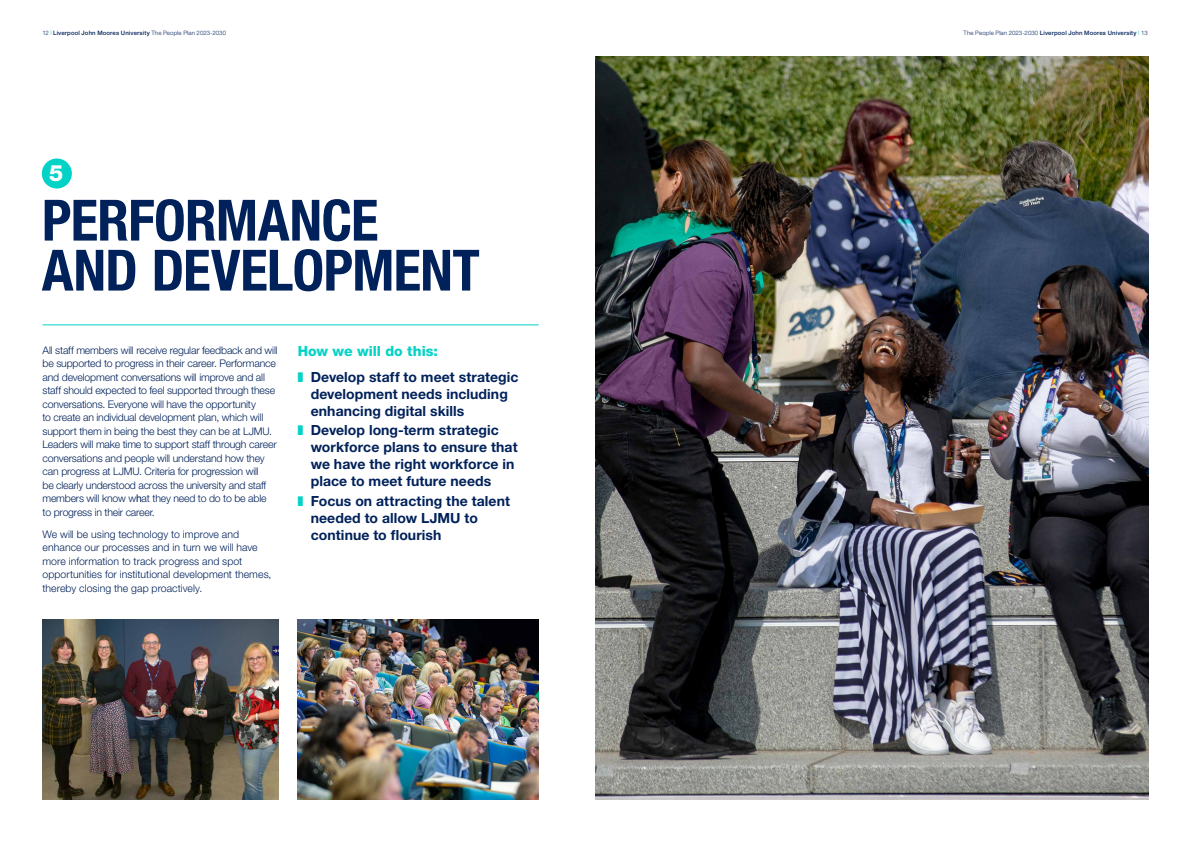
<style>
.page{position:relative;width:1191px;height:842px;background:#fff}
.page>*{position:absolute;margin:0;border:0;box-sizing:border-box;transform-origin:0 0}
.t1{font:700 condensed 57px/50px "Helvetica Neue LT Std";letter-spacing:-.015em;color:#00215a}
.t2{font:800 22.4px "Helvetica Neue LT Std";color:#fff}
.t3{font:700 14px "Helvetica Neue LT Std";letter-spacing:.005em;color:#00215a}
.t4{font:800 14px "Helvetica Neue LT Std";color:#03d3c6}
.t5{font:300 10.5px/13.5px "Helvetica Neue LT Std";letter-spacing:-.015em;color:#00215a}
.t6{font:300 10.5px/13.5px "Helvetica Neue LT Std";letter-spacing:.005em;color:#00215a}
.t7{font:500 6px "Helvetica Neue LT Std";letter-spacing:.025em;color:#00215a}
.s1{font-weight:300}
.s2{font-weight:400;font-stretch:condensed;color:#03d3c6}
.s3{font-family:"Arial";font-weight:400}
.s4{color:#03d3c6}
</style>
<div class="page">
<hr style="left:43px;top:325px;width:496px;height:1px;background:#03d3c6">
<div style="left:42px;top:158px;width:30px;height:31px;background:#03d3c6;border-radius:50%"></div>
<img style="left:298px;top:619px;width:240px;height:180px">
<img style="left:43px;top:619px;width:236px;height:180px">
<img style="left:595px;top:57px;width:553px;height:742px">
<p class="t7" style="left:43px;top:30px;width:185px"><span class="s1">12</span> <span class="s2">|</span> Liverpool John Moores University <span class="s1">The People Plan 2023-2030</span></p>
<p class="t7" style="left:963px;top:30px;width:186px"><span class="s1">The People Plan 2023-2030</span> Liverpool John Moores University <span class="s2">|</span> <span class="s1">13</span></p>
<p class="t2" style="left:49px;top:159px;width:16px">5</p>
<p class="t1" style="left:42px;top:195px;width:439px">PERFORMANCE<br>AND DEVELOPMENT</p>
<p class="t5" style="left:43px;top:343px;width:237px">All staff members will receive regular feedback and will be supported to progress in their career. Performance and development conversations will improve and all staff should expected to feel supported through these conversations. Everyone will have the opportunity<br>to create an individual development plan, which will support them in being the best they can be at LJMU.<br>Leaders will make time to support staff through career conversations and people will understand how they can progress at LJMU. Criteria for progression will<br>be clearly understood across the university and staff members will know w<span class="s3">h</span>at they need to do to be able to progress in their career.</p>
<p class="t4" style="left:298px;top:343px;width:142px">How we will do this:</p>
<p class="t3" style="left:298px;top:368px;width:222px"><span class="s4">■</span> Develop staff to meet strategic</p>
<p class="t3" style="left:311px;top:385px;width:199px">development needs including</p>
<p class="t3" style="left:311px;top:402px;width:155px">enhancing digital skills</p>
<p class="t3" style="left:298px;top:422px;width:202px"><span class="s4">■</span> Develop long-term strategic</p>
<p class="t3" style="left:311px;top:439px;width:208px">workforce plans to ensure that</p>
<p class="t3" style="left:311px;top:456px;width:205px">we have the right workforce in</p>
<p class="t3" style="left:311px;top:473px;width:182px">place to meet future needs</p>
<p class="t3" style="left:298px;top:493px;width:214px"><span class="s4">■</span> Focus on attracting the talent</p>
<p class="t3" style="left:311px;top:510px;width:169px">needed to allow LJMU to</p>
<p class="t6" style="left:43px;top:527px;width:198px">We will be using technology to improve and</p>
<p class="t3" style="left:311px;top:527px;width:132px">continue to fourish</p>
<p class="t6" style="left:43px;top:540px;width:230px">enhance our processes and in turn we will have more information to track progress and spot opportunities for institutional development themes, thereby closing the gap proactively.</p>
</div>
